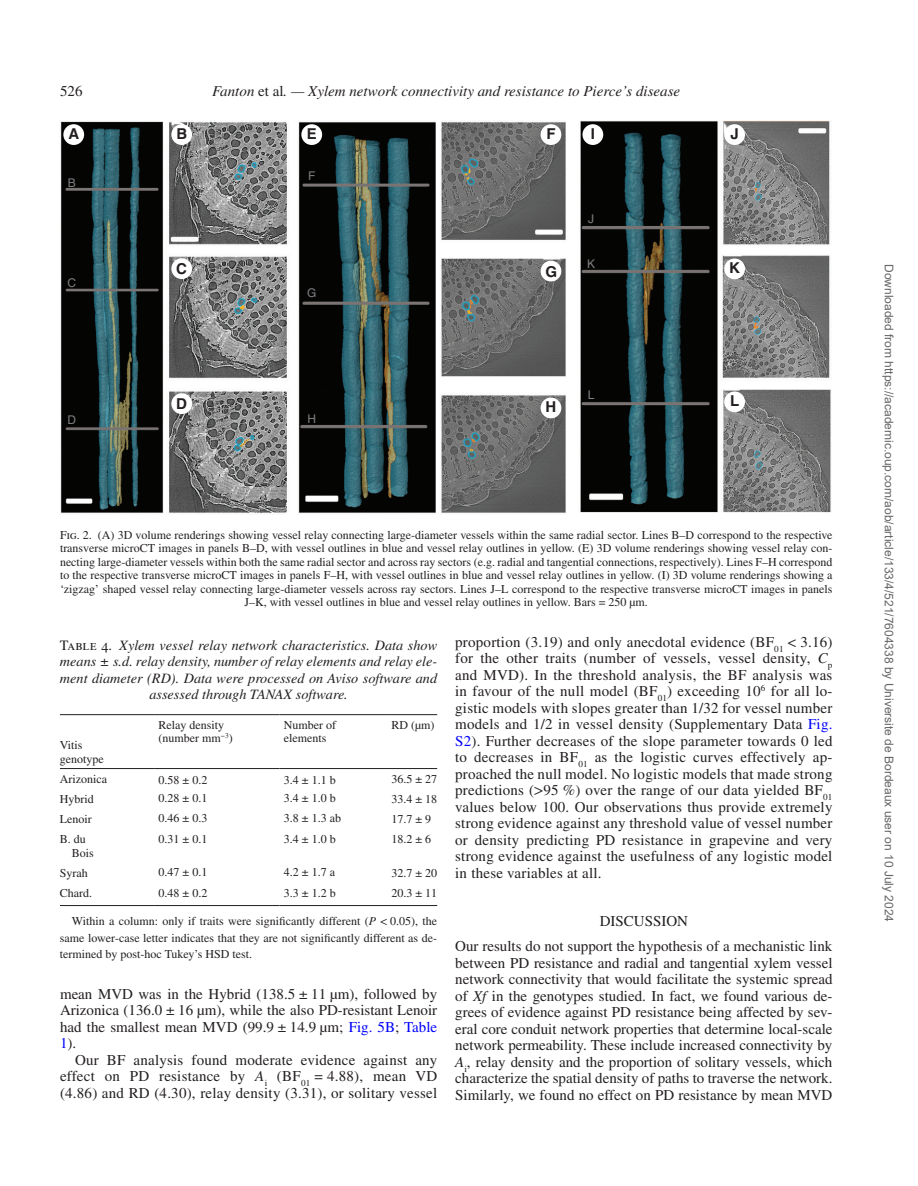
<style>
.page{position:relative;width:918px;height:1186px;background:#fff}
.page>*{position:absolute;margin:0;border:0;box-sizing:border-box;transform-origin:0 0}
.t1{font:15px/16.5px "Times LT Std";color:#231f20;text-align:justify}
.t2{font:italic 15px "Times LT Std";color:#231f20}
.t3{font:700 15px "Helvetica";color:#231f20}
.t4{font:italic 14.25px/16.5px "Times LT Std";color:#231f20;text-align:center}
.t5{font:12px/13.5px "Times LT Std";color:#231f20}
.t6{font:12px "Arial";color:#666}
.t7{font:12px "Helvetica";color:#7c7e81}
.s1{font-style:normal}
.s2{font-style:italic}
.s3{color:#00f}
.s4{font-family:"Gandhari Unicode"}
</style>
<div class="page">
<img style="left:60px;top:120px;width:771px;height:394px">
<div style="left:63px;top:124px;width:21px;height:21px;background:#fff;border-radius:50%"></div>
<div style="left:171px;top:124px;width:21px;height:21px;background:#fff;border-radius:50%"></div>
<div style="left:301px;top:124px;width:21px;height:21px;background:#fff;border-radius:50%"></div>
<div style="left:541px;top:124px;width:20px;height:21px;background:#fff;border-radius:50%"></div>
<div style="left:583px;top:124px;width:20px;height:21px;background:#fff;border-radius:50%"></div>
<div style="left:724px;top:124px;width:21px;height:21px;background:#fff;border-radius:50%"></div>
<div style="left:724px;top:258px;width:21px;height:21px;background:#fff;border-radius:50%"></div>
<div style="left:541px;top:261px;width:20px;height:20px;background:#fff;border-radius:50%"></div>
<div style="left:541px;top:398px;width:20px;height:20px;background:#fff;border-radius:50%"></div>
<div style="left:724px;top:391px;width:21px;height:21px;background:#fff;border-radius:50%"></div>
<div style="left:171px;top:258px;width:21px;height:21px;background:#fff;border-radius:50%"></div>
<div style="left:171px;top:393px;width:21px;height:21px;background:#fff;border-radius:50%"></div>
<hr style="left:60px;top:714px;width:94px;height:1px;background:#231f20">
<hr style="left:154px;top:714px;width:125px;height:1px;background:#231f20">
<hr style="left:154px;top:768px;width:125px;height:1px;background:#231f20">
<hr style="left:279px;top:714px;width:108px;height:1px;background:#231f20">
<hr style="left:279px;top:768px;width:108px;height:1px;background:#231f20">
<hr style="left:387px;top:714px;width:50px;height:1px;background:#231f20">
<hr style="left:387px;top:768px;width:50px;height:1px;background:#231f20">
<hr style="left:60px;top:768px;width:94px;height:1px;background:#231f20">
<hr style="left:60px;top:905px;width:94px;height:1px;background:#231f20">
<hr style="left:154px;top:905px;width:125px;height:1px;background:#231f20">
<hr style="left:279px;top:905px;width:108px;height:1px;background:#231f20">
<hr style="left:387px;top:905px;width:50px;height:1px;background:#231f20">
<p class="t1" style="left:60px;top:83px;width:24px">526</p>
<p class="t2" style="left:212px;top:83px;width:469px">Fanton <span class="s1">et al</span>. — Xylem network connectivity and resistance to Pierce’s disease</p>
<p class="t3" style="left:68px;top:124px;width:12px">A</p>
<p class="t7" style="left:68px;top:176px;width:10px">B</p>
<p class="t7" style="left:68px;top:275px;width:10px">C</p>
<p class="t3" style="left:176px;top:124px;width:12px">B</p>
<p class="t3" style="left:307px;top:124px;width:12px">E</p>
<p class="t3" style="left:546px;top:124px;width:11px">F</p>
<p class="t3" style="left:591px;top:124px;width:6px">I</p>
<p class="t3" style="left:730px;top:124px;width:10px">J</p>
<p class="t3" style="left:176px;top:260px;width:12px">C</p>
<p class="t7" style="left:308px;top:169px;width:9px">F</p>
<p class="t7" style="left:307px;top:286px;width:11px">G</p>
<p class="t7" style="left:588px;top:212px;width:7px">J</p>
<p class="t7" style="left:587px;top:257px;width:10px">K</p>
<p class="t3" style="left:546px;top:262px;width:13px">G</p>
<p class="t3" style="left:729px;top:259px;width:12px">K</p>
<p class="t3" style="left:176px;top:395px;width:12px">D</p>
<p class="t7" style="left:68px;top:412px;width:10px">D</p>
<p class="t7" style="left:307px;top:411px;width:10px">H</p>
<p class="t3" style="left:546px;top:398px;width:12px">H</p>
<p class="t7" style="left:588px;top:387px;width:8px">L</p>
<p class="t3" style="left:730px;top:392px;width:11px">L</p>
<p class="t5" style="left:60px;top:528px;width:774px;text-align:center">Fig. 2. (A) 3D volume renderings showing vessel relay connecting large-diameter vessels within the same radial sector. Lines B–D correspond to the respective transverse microCT images in panels B–D, with vessel outlines in blue and vessel relay outlines in yellow. (E) 3D volume renderings showing vessel relay con&shy;necting large-diameter vessels within both the same radial sector and across ray sectors (e.g. radial and tangential connections, respectively). Lines F–H correspond to the respective transverse microCT images in panels F–H, with vessel outlines in blue and vessel relay outlines in yellow. (I) 3D volume renderings showing a ‘zigzag’ shaped vessel relay connecting large-diameter vessels across ray sectors. Lines J–L correspond to the respective transverse microCT images in panels J–K, with vessel outlines in blue and vessel relay outlines in yellow. Bars = 250 µm.</p>
<p class="t4" style="left:60px;top:637px;width:379px"><span class="s1">Table 4.</span> Xylem vessel relay network characteristics. Data show means ± s.d. relay density, number of relay elements and relay ele&shy;ment diameter (RD). Data were processed on Aviso software and assessed through TANAX software.</p>
<p class="t5" style="left:159px;top:718px;width:76px">Relay density (number mm<sup>−3</sup>)</p>
<p class="t5" style="left:284px;top:718px;width:54px">Number of elements</p>
<p class="t5" style="left:391px;top:718px;width:45px">RD (µm)</p>
<p class="t5" style="left:60px;top:738px;width:45px">Vitis genotype</p>
<p class="t5" style="left:60px;top:772px;width:49px">Arizonica</p>
<p class="t5" style="left:159px;top:773px;width:50px">0.58 ± 0.2</p>
<p class="t5" style="left:284px;top:773px;width:53px">3.4 ± 1.1 b</p>
<p class="t5" style="left:391px;top:772px;width:47px">36.5 ± 27</p>
<p class="t5" style="left:60px;top:792px;width:35px">Hybrid</p>
<p class="t5" style="left:159px;top:791px;width:50px">0.28 ± 0.1</p>
<p class="t5" style="left:284px;top:791px;width:53px">3.4 ± 1.0 b</p>
<p class="t5" style="left:391px;top:792px;width:47px">33.4 ± 18</p>
<p class="t5" style="left:60px;top:812px;width:33px">Lenoir</p>
<p class="t5" style="left:159px;top:812px;width:50px">0.46 ± 0.3</p>
<p class="t5" style="left:284px;top:812px;width:59px">3.8 ± 1.3 ab</p>
<p class="t5" style="left:391px;top:812px;width:41px">17.7 ± 9</p>
<p class="t5" style="left:72px;top:832px;width:24px;text-indent:-12px">B. du<br>Bois</p>
<p class="t5" style="left:159px;top:832px;width:50px">0.31 ± 0.1</p>
<p class="t5" style="left:284px;top:832px;width:53px">3.4 ± 1.0 b</p>
<p class="t5" style="left:391px;top:832px;width:41px">18.2 ± 6</p>
<p class="t5" style="left:60px;top:866px;width:29px">Syrah</p>
<p class="t5" style="left:159px;top:865px;width:50px">0.47 ± 0.1</p>
<p class="t5" style="left:284px;top:865px;width:53px">4.2 ± 1.7 a</p>
<p class="t5" style="left:391px;top:866px;width:47px">32.7 ± 20</p>
<p class="t5" style="left:60px;top:886px;width:34px">Chard.</p>
<p class="t5" style="left:159px;top:886px;width:50px">0.48 ± 0.2</p>
<p class="t5" style="left:284px;top:886px;width:53px">3.3 ± 1.2 b</p>
<p class="t5" style="left:391px;top:886px;width:47px">20.3 ± 11</p>
<p class="t5" style="left:60px;top:913px;width:379px;line-height:16.5px;text-align:justify;text-indent:12px">Within a column: only if traits were significantly different (<span class="s2">P</span> &lt; 0.05), the same lower-case letter indicates that they are not significantly different as de&shy;termined by post-hoc Tukey’s HSD test.</p>
<p class="t1" style="left:455px;top:633px;width:379px">proportion (3.19) and only anecdotal evidence (BF<sub>01</sub> &lt; 3.16) for the other traits (number of vessels, vessel density, <span class="s2">C</span><sub>p </sub>and MVD). In the threshold analysis, the BF analysis was in favour of the null model (BF<sub>01</sub>) exceeding 10<sup>6</sup> for all lo&shy;gistic models with slopes greater than 1/32 for vessel number models and 1/2 in vessel density (Supplementary Data <span class="s3">Fig.<br>S2</span>). Further decreases of the slope parameter towards 0 led to decreases in BF<sub>01</sub> as the logistic curves effectively ap&shy;proached the null model. No logistic models that made strong predictions (<span class="s4">&gt;</span>95 %) over the range of our data yielded BF<sub>01 </sub>values below 100. Our observations thus provide extremely strong evidence against any threshold value of vessel number or density predicting PD resistance in grapevine and very strong evidence against the usefulness of any logistic model in these variables at all.</p>
<p class="t1" style="left:455px;top:908px;width:379px;line-height:25.5px;text-align:center">DISCUSSION<br>Our results do not support the hypothesis of a mechanistic link</p>
<p class="t1" style="left:455px;top:954px;width:379px">between PD resistance and radial and tangential xylem vessel network connectivity that would facilitate the systemic spread of <span class="s2">Xf</span> in the genotypes studied. In fact, we found various de&shy;grees of evidence against PD resistance being affected by sev&shy;eral core conduit network properties that determine local-scale network permeability. These include increased connectivity by <span class="s2">A</span><sub>i</sub>, relay density and the proportion of solitary vessels, which characterize the spatial density of paths to traverse the network.<br>Similarly, we found no effect on PD resistance by mean MVD</p>
<p class="t1" style="left:60px;top:985px;width:379px">mean MVD was in the Hybrid (138.5 ± 11 µm), followed by Arizonica (136.0 ± 16 µm), while the also PD-resistant Lenoir had the smallest mean MVD (99.9 ± 14.9 µm; <span class="s3">Fig. 5B</span>; <span class="s3">Table 1</span>).</p>
<p class="t1" style="left:60px;top:1051px;width:379px;text-indent:15px">Our BF analysis found moderate evidence against any effect on PD resistance by <span class="s2">A</span><sub>i</sub> (BF<sub>01</sub> = 4.88), mean VD (4.86) and RD (4.30), relay density (3.31), or solitary vessel</p>
<p class="t6" style="left:893px;top:264px;width:659px;rotate:90deg">Downloaded from https://academic.oup.com/aob/article/133/4/521/7604338 by Universite de Bordeaux user on 10 July 2024</p>
</div>
